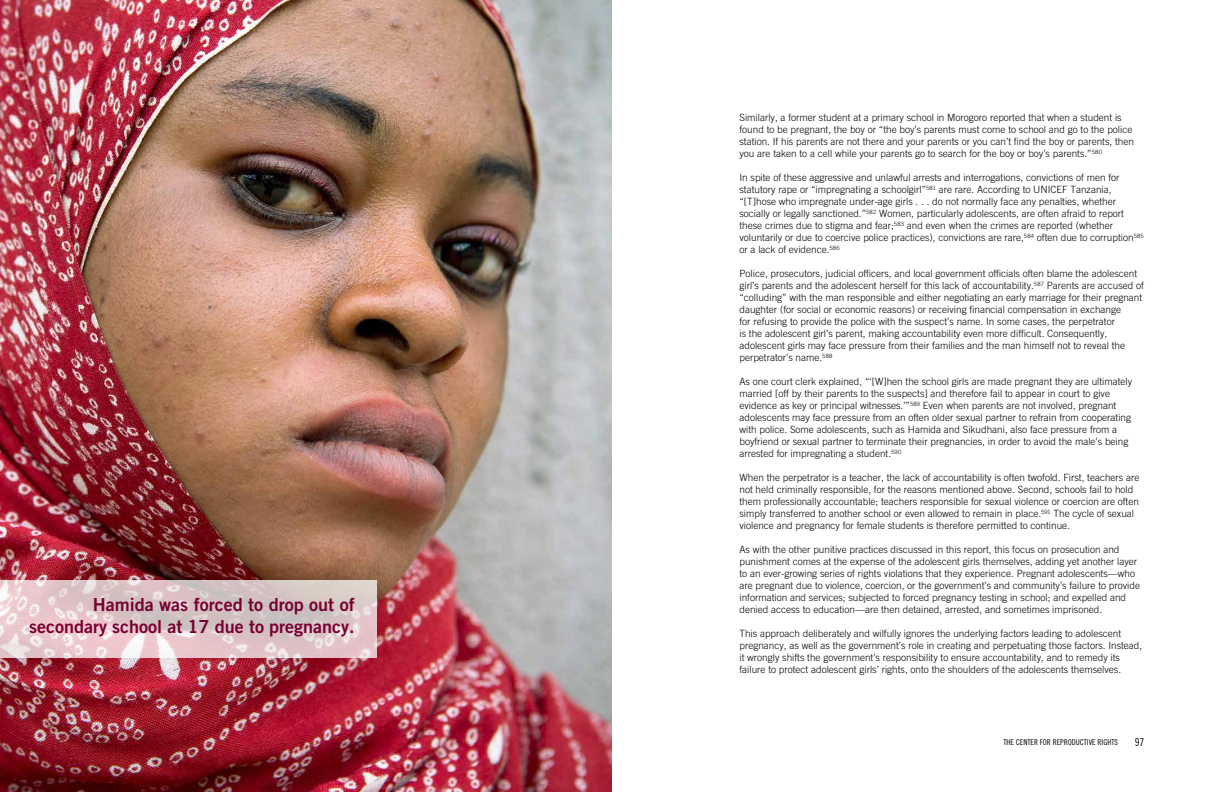
<style>
.page{position:relative;width:1224px;height:792px;background:#fff}
.page>*{position:absolute;margin:0;border:0;box-sizing:border-box;transform-origin:0 0}
.t1{font:18px/22px "Trade Gothic Bold Two";color:#780032;text-align:right}
.t2{font:11px "Trade Gothic Cond Eighteen";color:#000}
.t3{font:300 10px/12px "Trade Gothic";color:#000}
.t4{font:8px "Trade Gothic Cond Eighteen";color:#000}
</style>
<div class="page">
<img style="left:0;top:0;width:612px;height:792px">
<svg style="left:0;top:580px;width:377px;height:78px;background:#dfcacb"></svg>
<h1 class="t1" style="left:29px;top:594px;width:327px">Hamida was forced to drop out of secondary school at 17 due to pregnancy.</h1>
<p class="t3" style="left:739px;top:112px;width:396px">Similarly, a former student at a primary school in Morogoro reported that when a student is found to be pregnant, the boy or “the boy’s parents must come to school and go to the police station. If his parents are not there and your parents or you can’t find the boy or parents, then you are taken to a cell while your parents go to search for the boy or boy’s parents.”<sup>580</sup></p>
<p class="t3" style="left:739px;top:172px;width:406px">In spite of these aggressive and unlawful arrests and interrogations, convictions of men for statutory rape or “impregnating a schoolgirl”<sup>581</sup> are rare. According to UNICEF Tanzania, “[T]hose who impregnate under-age girls . . . do not normally face any penalties, whether socially or legally sanctioned.”<sup>582</sup> Women, particularly adolescents, are often afraid to report these crimes due to stigma and fear;<sup>583</sup> and even when the crimes are reported (whether voluntarily or due to coercive police practices), convictions are rare,<sup>584</sup> often due to corruption<sup>585 </sup>or a lack of evidence.<sup>586</sup></p>
<p class="t3" style="left:739px;top:268px;width:406px">Police, prosecutors, judicial officers, and local government officials often blame the adolescent girl’s parents and the adolescent herself for this lack of accountability.<sup>587</sup> Parents are accused of “colluding” with the man responsible and either negotiating an early marriage for their pregnant daughter (for social or economic reasons) or receiving financial compensation in exchange<br>for refusing to provide the police with the suspect’s name. In some cases, the perpetrator<br>is the adolescent girl’s parent, making accountability even more difficult. Consequently, adolescent girls may face pressure from their families and the man himself not to reveal the perpetrator’s name.<sup>588</sup></p>
<p class="t3" style="left:739px;top:376px;width:394px">As one court clerk explained, “‘[W]hen the school girls are made pregnant they are ultimately married [off by their parents to the suspects] and therefore fail to appear in court to give evidence as key or principal witnesses.’”<sup>589</sup> Even when parents are not involved, pregnant adolescents may face pressure from an often older sexual partner to refrain from cooperating with police. Some adolescents, such as Hamida and Sikudhani, also face pressure from a boyfriend or sexual partner to terminate their pregnancies, in order to avoid the male’s being arrested for impregnating a student.<sup>590</sup></p>
<p class="t3" style="left:739px;top:472px;width:402px">When the perpetrator is a teacher, the lack of accountability is often twofold. First, teachers are not held criminally responsible, for the reasons mentioned above. Second, schools fail to hold them professionally accountable; teachers responsible for sexual violence or coercion are often simply transferred to another school or even allowed to remain in place.<sup>591</sup> The cycle of sexual violence and pregnancy for female students is therefore permitted to continue.</p>
<p class="t3" style="left:739px;top:544px;width:402px">As with the other punitive practices discussed in this report, this focus on prosecution and punishment comes at the expense of the adolescent girls themselves, adding yet another layer to an ever-growing series of rights violations that they experience. Pregnant adolescents—who are pregnant due to violence, coercion, or the government’s and community’s failure to provide information and services; subjected to forced pregnancy testing in school; and expelled and denied access to education—are then detained, arrested, and sometimes imprisoned.</p>
<p class="t3" style="left:739px;top:628px;width:404px">This approach deliberately and wilfully ignores the underlying factors leading to adolescent pregnancy, as well as the government’s role in creating and perpetuating those factors. Instead, it wrongly shifts the government’s responsibility to ensure accountability, and to remedy its failure to protect adolescent girls’ rights, onto the shoulders of the adolescents themselves.</p>
<p class="t4" style="left:1003px;top:738px;width:116px">THE CENTER FOR REPRODUCTIVE RIGHTS</p>
<p class="t2" style="left:1135px;top:735px;width:11px">97</p>
</div>
